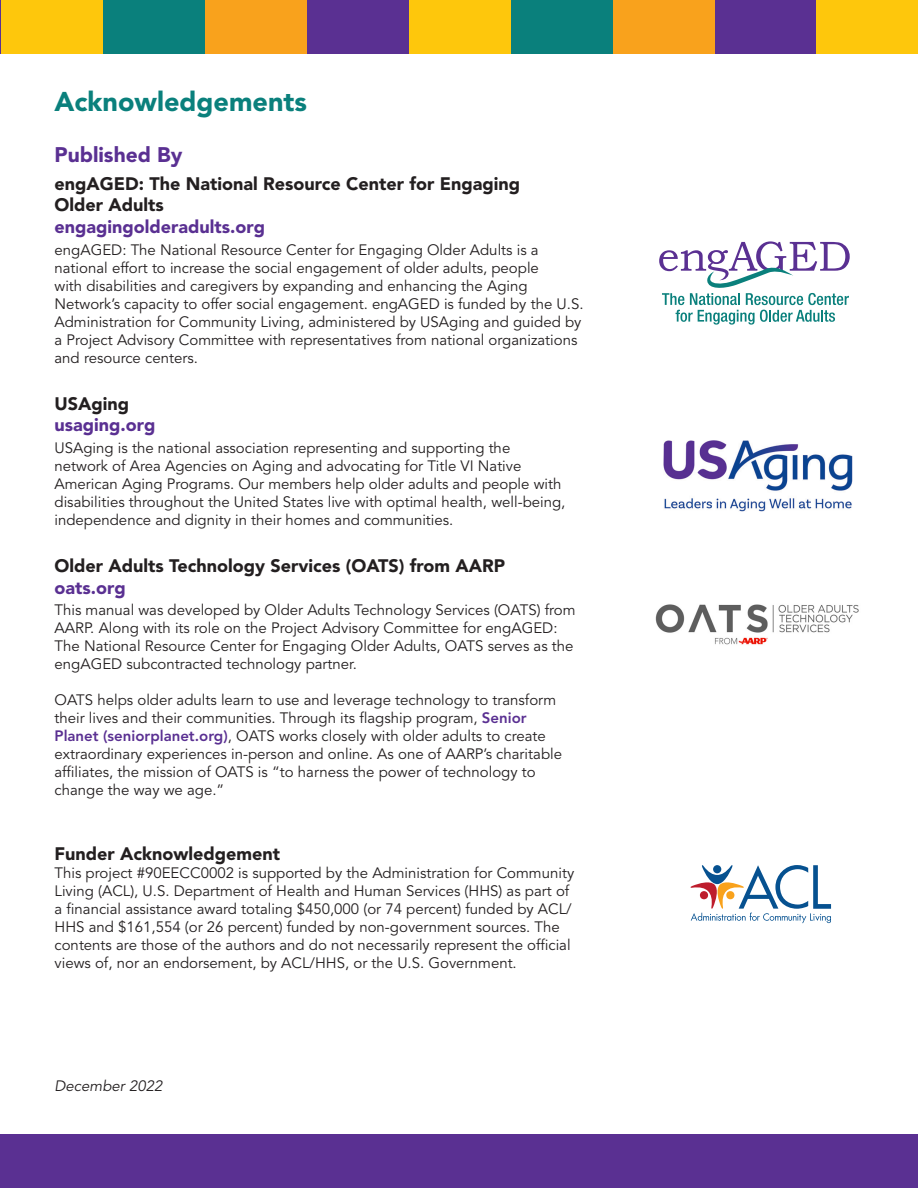
<style>
.page{position:relative;width:918px;height:1188px;background:#fff}
.page>*{position:absolute;margin:0;border:0;box-sizing:border-box;transform-origin:0 0}
.Subhead-Purple{font:900 27px "Avenir LT Std";color:#0a807c}
.Subhead-Purple-2{font:900 21px "Avenir LT Std";color:#5a3092}
.No_Spacing{font:900 18px/21.6px "Avenir LT Std";color:#231f20}
.No_Spacing-2{font:900 18px/21.6px "Avenir LT Std";color:#5a3092}
.No_Spacing-3{font:15px/18px "Avenir LT Std";color:#231f20}
.No_Spacing-4{font:italic 15px "Avenir LT Std";color:#231f20}
.s1{color:#5a3092}
.s2{color:#231f20}
.s3{font-weight:800;color:#5a3092}
</style>
<div class="page">
<div style="left:205px;top:0;width:102px;height:54px;background:#f9a21c"></div>
<div style="left:307px;top:0;width:102px;height:54px;background:#5a3092"></div>
<div style="left:103px;top:0;width:102px;height:54px;background:#0a807c"></div>
<div style="left:1px;top:0;width:102px;height:54px;background:#fec70c"></div>
<div style="left:613px;top:0;width:102px;height:54px;background:#f9a21c"></div>
<div style="left:715px;top:0;width:102px;height:54px;background:#5a3092"></div>
<div style="left:511px;top:0;width:102px;height:54px;background:#0a807c"></div>
<div style="left:409px;top:0;width:102px;height:54px;background:#fec70c"></div>
<div style="left:817px;top:0;width:101px;height:54px;background:#fec70c"></div>
<hr style="left:0;top:0;width:1px;height:54px;background:#5a3092">
<div style="left:0;top:1134px;width:918px;height:54px;background:#5a3092"></div>
<svg style="left:659px;top:241px;width:191px;height:84px"></svg>
<img style="left:664px;top:441px;width:188px;height:71px">
<img style="left:655px;top:604px;width:204px;height:41px">
<svg style="left:691px;top:865px;width:140px;height:58px"></svg>
<p class="Subhead-Purple" style="left:55px;top:85px;width:254px">Acknowledgements</p>
<p class="Subhead-Purple-2" style="left:55px;top:142px;width:129px">Published By</p>
<p class="No_Spacing" style="left:55px;top:173px;width:467px">engAGED: The National Resource Center for Engaging<br>Older Adults<br><span class="s1">engagingolderadults.org</span></p>
<p class="No_Spacing-3" style="left:55px;top:241px;width:530px">engAGED: The National Resource Center for Engaging Older Adults is a national effort to increase the social engagement of older adults, people<br>with disabilities and caregivers by expanding and enhancing the Aging Network’s capacity to offer social engagement. engAGED is funded by the U.S.<br>Administration for Community Living, administered by USAging and guided by a Project Advisory Committee with representatives from national organizations and resource centers.</p>
<p class="No_Spacing-2" style="left:55px;top:393px;width:102px"><span class="s2">USAging </span>usaging.org</p>
<p class="No_Spacing-3" style="left:55px;top:439px;width:512px">USAging is the national association representing and supporting the network of Area Agencies on Aging and advocating for Title VI Native American Aging Programs. Our members help older adults and people with disabilities throughout the United States live with optimal health, well-being, independence and dignity in their homes and communities.</p>
<p class="No_Spacing" style="left:55px;top:555px;width:452px">Older Adults Technology Services (OATS) from AARP <span class="s1">oats.org</span></p>
<p class="No_Spacing-3" style="left:55px;top:601px;width:523px">This manual was developed by Older Adults Technology Services (OATS) from AARP. Along with its role on the Project Advisory Committee for engAGED:<br>The National Resource Center for Engaging Older Adults, OATS serves as the engAGED subcontracted technology partner.</p>
<p class="No_Spacing-3" style="left:55px;top:691px;width:509px">OATS helps older adults learn to use and leverage technology to transform their lives and their communities. Through its flagship program, <span class="s3">Senior Planet (seniorplanet.org)</span>, OATS works closely with older adults to create extraordinary experiences in-person and online. As one of AARP’s charitable affiliates, the mission of OATS is “to harness the power of technology to change the way we age.”</p>
<p class="No_Spacing" style="left:55px;top:843px;width:227px">Funder Acknowledgement</p>
<p class="No_Spacing-3" style="left:55px;top:864px;width:521px">This project #90EECC0002 is supported by the Administration for Community Living (ACL), U.S. Department of Health and Human Services (HHS) as part of a financial assistance award totaling $450,000 (or 74 percent) funded by ACL/ HHS and $161,554 (or 26 percent) funded by non-government sources. The contents are those of the authors and do not necessarily represent the official views of, nor an endorsement, by ACL/HHS, or the U.S. Government.</p>
<p class="No_Spacing-4" style="left:55px;top:1077px;width:109px">December 2022</p>
</div>
